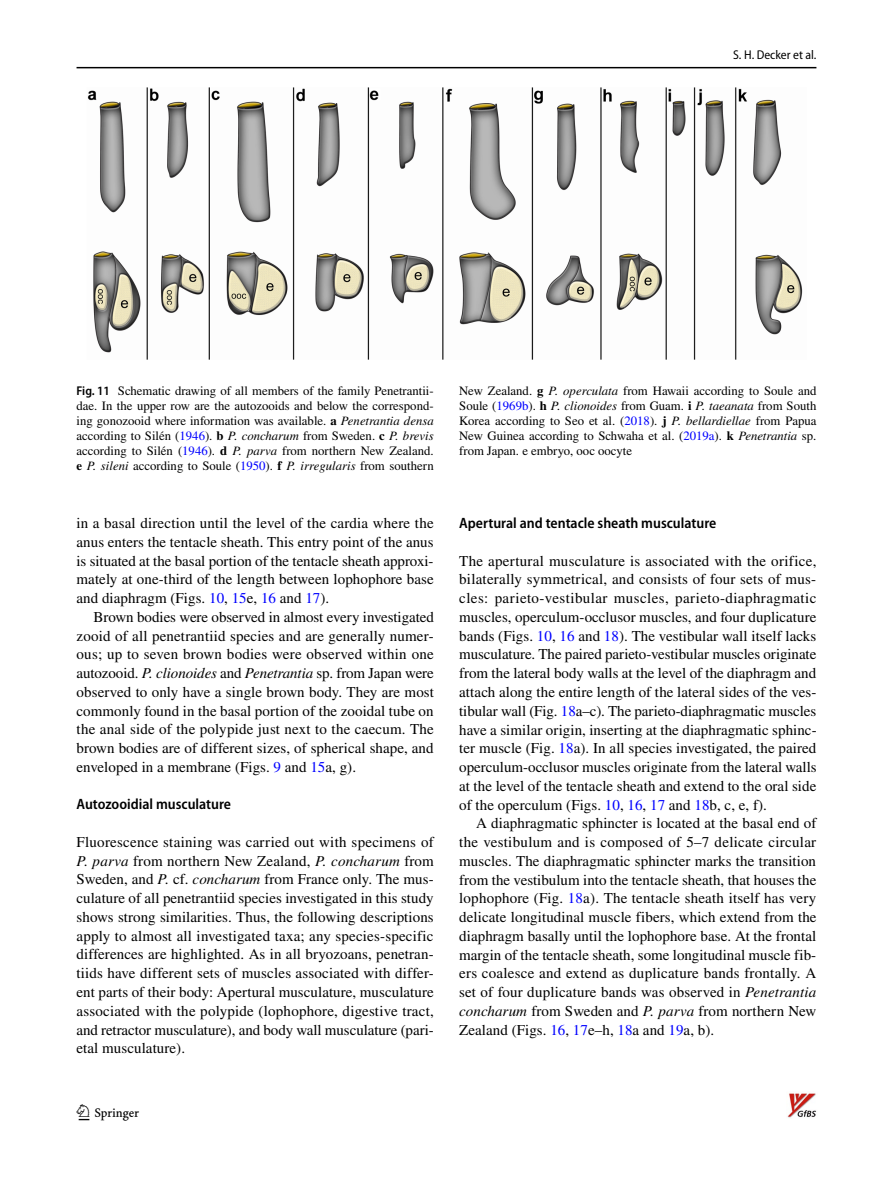
<style>
.page{position:relative;width:893px;height:1187px;background:#fff}
.page>*{position:absolute;margin:0;border:0;box-sizing:border-box;transform-origin:0 0}
.t1{font:22.5px "Springnew Regular 2";color:#000}
.t2{font:15px/18.8px "STIX";letter-spacing:.005em;color:#000;text-align:justify}
.t3{font:600 semi-condensed 15px "Myriad Pro";color:#000}
.t4{font:12.75px/15px "STIX";color:#000;text-align:justify}
.t5{font:semi-condensed 12.75px "Myriad Pro";color:#000}
.s1{font-family:"Myriad Pro";font-weight:600;font-stretch:semi-condensed}
.s2{font-weight:700}
.s3{font-style:italic}
.s4{color:#00f}
</style>
<div class="page">
<hr style="left:77px;top:67px;width:739px;height:1px;background:#000">
<img style="left:787px;top:1093px;width:30px;height:25px">
<img style="left:87px;top:87px;width:716px;height:273px">
<p class="t5" style="left:733px;top:48px;width:85px">S. H. Decker et al.</p>
<p class="t4" style="left:77px;top:384px;width:359px"><span class="s1">Fig. 11</span> Schematic drawing of all members of the family Penetrantii&shy;dae. In the upper row are the autozooids and below the correspond&shy;ing gonozooid where information was available. <span class="s2">a</span> <span class="s3">Penetrantia densa </span>according to Silén (<span class="s4">1946</span>). <span class="s2">b</span> <span class="s3">P. concharum</span> from Sweden. <span class="s2">c</span> <span class="s3">P. brevis </span>according to Silén (<span class="s4">1946</span>). <span class="s2">d</span> <span class="s3">P. parva</span> from northern New Zealand. <span class="s2">e</span> <span class="s3">P. sileni</span> according to Soule (<span class="s4">1950</span>). <span class="s2">f</span> <span class="s3">P. irregularis</span> from southern</p>
<p class="t4" style="left:459px;top:384px;width:359px">New Zealand. <span class="s2">g</span> <span class="s3">P. operculata</span> from Hawaii according to Soule and Soule (<span class="s4">1969b</span>). <span class="s2">h</span> <span class="s3">P. clionoides</span> from Guam. <span class="s2">i</span> <span class="s3">P. taeanata</span> from South Korea according to Seo et al. (<span class="s4">2018</span>). <span class="s2">j</span> <span class="s3">P. bellardiellae</span> from Papua New Guinea according to Schwaha et al. (<span class="s4">2019a</span>). <span class="s2">k</span> <span class="s3">Penetrantia</span> sp. from Japan. e embryo, ooc oocyte</p>
<p class="t2" style="left:77px;top:514px;width:359px">in a basal direction until the level of the cardia where the anus enters the tentacle sheath. This entry point of the anus is situated at the basal portion of the tentacle sheath approxi&shy;mately at one-third of the length between lophophore base and diaphragm (Figs. <span class="s4">10</span>, <span class="s4">15</span>e, <span class="s4">16</span> and <span class="s4">17</span>).</p>
<p class="t2" style="left:77px;top:608px;width:359px;text-indent:17px">Brown bodies were observed in almost every investigated zooid of all penetrantiid species and are generally numer&shy;ous; up to seven brown bodies were observed within one autozooid. <span class="s3">P. clionoides</span> and <span class="s3">Penetrantia</span> sp. from Japan were observed to only have a single brown body. They are most commonly found in the basal portion of the zooidal tube on the anal side of the polypide just next to the caecum. The brown bodies are of different sizes, of spherical shape, and enveloped in a membrane (Figs. <span class="s4">9</span> and <span class="s4">15</span>a, g).</p>
<p class="t3" style="left:77px;top:796px;width:156px">Autozooidial musculature</p>
<p class="t2" style="left:77px;top:833px;width:359px">Fluorescence staining was carried out with specimens of <span class="s3">P. parva</span> from northern New Zealand, <span class="s3">P. concharum</span> from Sweden, and <span class="s3">P.</span> cf. <span class="s3">concharum</span> from France only. The mus&shy;culature of all penetrantiid species investigated in this study shows strong similarities. Thus, the following descriptions apply to almost all investigated taxa; any species-specific differences are highlighted. As in all bryozoans, penetran&shy;tiids have different sets of muscles associated with differ&shy;ent parts of their body: Apertural musculature, musculature associated with the polypide (lophophore, digestive tract, and retractor musculature), and body wall musculature (pari&shy;etal musculature).</p>
<h1 class="t1" style="left:79px;top:1104px;width:62px">1 3</h1>
<p class="t3" style="left:459px;top:515px;width:259px">Apertural and tentacle sheath musculature</p>
<p class="t2" style="left:459px;top:552px;width:359px">The apertural musculature is associated with the orifice, bilaterally symmetrical, and consists of four sets of mus&shy;cles: parieto-vestibular muscles, parieto-diaphragmatic muscles, operculum-occlusor muscles, and four duplicature bands (Figs. <span class="s4">10</span>, <span class="s4">16</span> and <span class="s4">18</span>). The vestibular wall itself lacks musculature. The paired parieto-vestibular muscles originate from the lateral body walls at the level of the diaphragm and attach along the entire length of the lateral sides of the ves&shy;tibular wall (Fig. <span class="s4">18</span>a–c). The parieto-diaphragmatic muscles have a similar origin, inserting at the diaphragmatic sphinc&shy;ter muscle (Fig. <span class="s4">18</span>a). In all species investigated, the paired operculum-occlusor muscles originate from the lateral walls at the level of the tentacle sheath and extend to the oral side of the operculum (Figs. <span class="s4">10</span>, <span class="s4">16</span>, <span class="s4">17</span> and <span class="s4">18</span>b, c, e, f).</p>
<p class="t2" style="left:459px;top:814px;width:359px;text-indent:17px">A diaphragmatic sphincter is located at the basal end of the vestibulum and is composed of 5–7 delicate circular muscles. The diaphragmatic sphincter marks the transition from the vestibulum into the tentacle sheath, that houses the lophophore (Fig. <span class="s4">18</span>a). The tentacle sheath itself has very delicate longitudinal muscle fibers, which extend from the diaphragm basally until the lophophore base. At the frontal margin of the tentacle sheath, some longitudinal muscle fib&shy;ers coalesce and extend as duplicature bands frontally. A set of four duplicature bands was observed in <span class="s3">Penetrantia concharum</span> from Sweden and <span class="s3">P. parva</span> from northern New Zealand (Figs. <span class="s4">16</span>, <span class="s4">17</span>e–h, <span class="s4">18</span>a and <span class="s4">19</span>a, b).</p>
</div>
